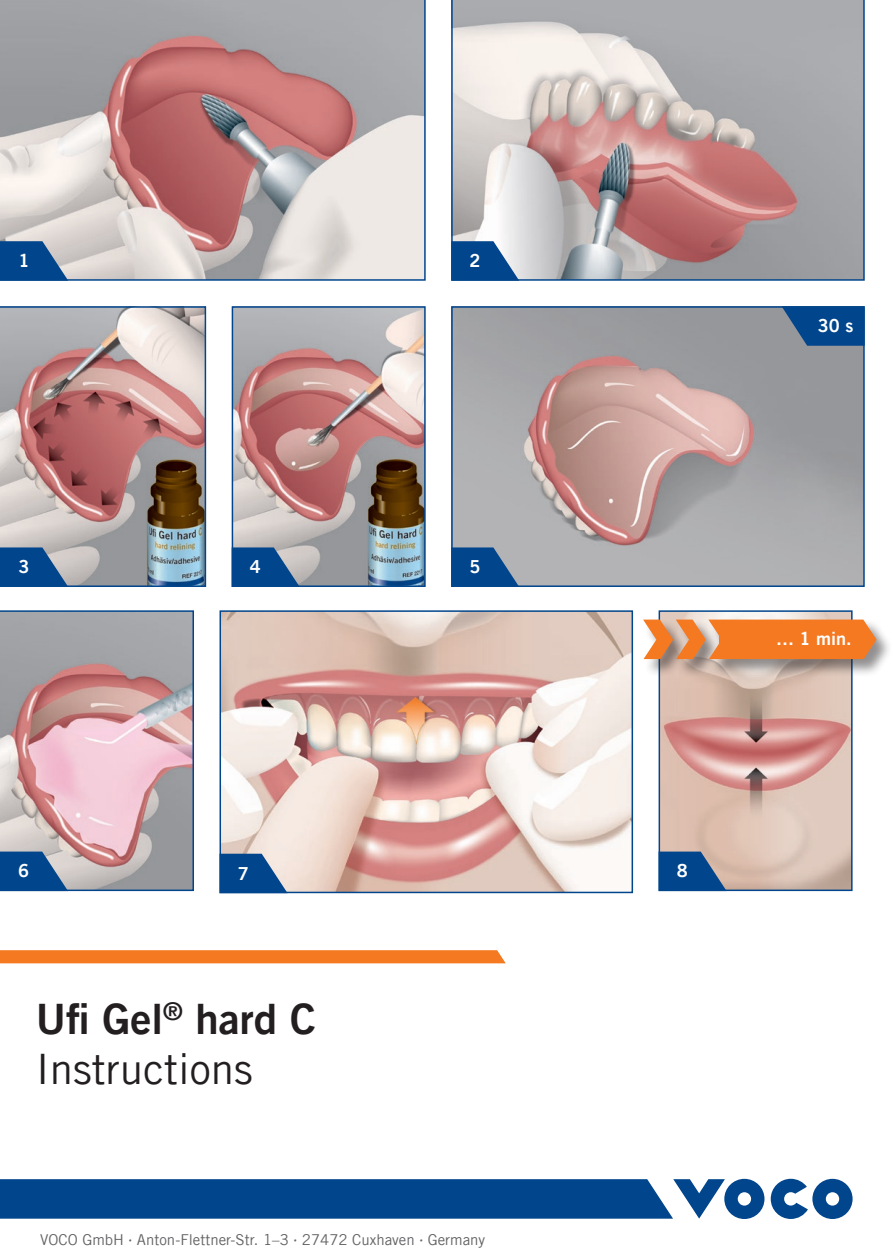
<style>
.page{position:relative;width:893px;height:1259px;background:#fff}
.page>*{position:absolute;margin:0;border:0;box-sizing:border-box;transform-origin:0 0}
.t1{font:42px "Trade Gothic LT Com Bd 2";color:#231f20}
.t2{font:42px "Trade Gothic LT Com";color:#231f20}
.t3{font:18px "Trade Gothic LT Com Bd 2";color:#fff}
.t4{font:15px "Trade Gothic LT Com";color:#636366}
.s1{font-family:"Candara"}
</style>
<div class="page">
<svg style="left:771px;top:1178px;width:82px;height:41px"></svg>
<svg style="left:0;top:1178px;width:764px;height:41px"></svg>
<svg style="left:0;top:950px;width:506px;height:13px"></svg>
<svg style="left:451px;top:0;width:414px;height:281px"></svg>
<svg style="left:0;top:0;width:426px;height:281px"></svg>
<svg style="left:0;top:241px;width:68px;height:40px"></svg>
<svg style="left:451px;top:241px;width:68px;height:40px"></svg>
<img style="left:0;top:306px;width:206px;height:281px">
<img style="left:235px;top:309px;width:188px;height:275px">
<div style="left:232px;top:306px;width:194px;height:281px;border:2px solid #01458c"></div>
<svg style="left:232px;top:547px;width:68px;height:40px"></svg>
<img style="left:454px;top:309px;width:408px;height:275px">
<div style="left:451px;top:306px;width:414px;height:281px;border:2px solid #01458c"></div>
<svg style="left:451px;top:547px;width:68px;height:40px"></svg>
<svg style="left:0;top:547px;width:80px;height:40px"></svg>
<svg style="left:781px;top:306px;width:84px;height:40px"></svg>
<svg style="left:0;top:610px;width:194px;height:281px"></svg>
<img style="left:223px;top:613px;width:407px;height:277px">
<div style="left:220px;top:610px;width:413px;height:283px;border:2px solid #01458c"></div>
<svg style="left:220px;top:853px;width:68px;height:40px"></svg>
<img style="left:662px;top:613px;width:188px;height:275px">
<div style="left:659px;top:610px;width:194px;height:281px;border:2px solid #01458c"></div>
<svg style="left:659px;top:851px;width:68px;height:40px"></svg>
<div style="left:644px;top:618px;width:249px;height:59px;background:#231f20;opacity:.5"></div>
<svg style="left:643px;top:619px;width:234px;height:40px"></svg>
<div style="left:719px;top:628px;width:132px;height:25px;background:#f47921"></div>
<svg style="left:0;top:851px;width:68px;height:40px"></svg>
<p class="t3" style="left:18px;top:249px;width:12px">1</p>
<p class="t3" style="left:469px;top:249px;width:12px">2</p>
<p class="t3" style="left:818px;top:314px;width:37px">30 s</p>
<p class="t3" style="left:18px;top:556px;width:24px">33</p>
<p class="t3" style="left:250px;top:556px;width:12px">4</p>
<p class="t3" style="left:469px;top:556px;width:12px">5</p>
<p class="t3" style="left:18px;top:860px;width:12px">6</p>
<p class="t3" style="left:238px;top:862px;width:12px">7</p>
<p class="t3" style="left:677px;top:860px;width:12px">8</p>
<h1 class="t1" style="left:36px;top:992px;width:281px">Ufi Gel<sup>®</sup> hard C</h1>
<h1 class="t2" style="left:36px;top:1044px;width:218px">Instructions</h1>
<p class="t4" style="left:40px;top:1230px;width:446px">VOCO GmbH <span class="s1">·</span> Anton-Flettner-Str. 1–3 <span class="s1">·</span> 27472 Cuxhaven <span class="s1">·</span> Germany</p>
<p class="t3" style="left:776px;top:628px;width:77px">… 1 min.</p>
</div>
